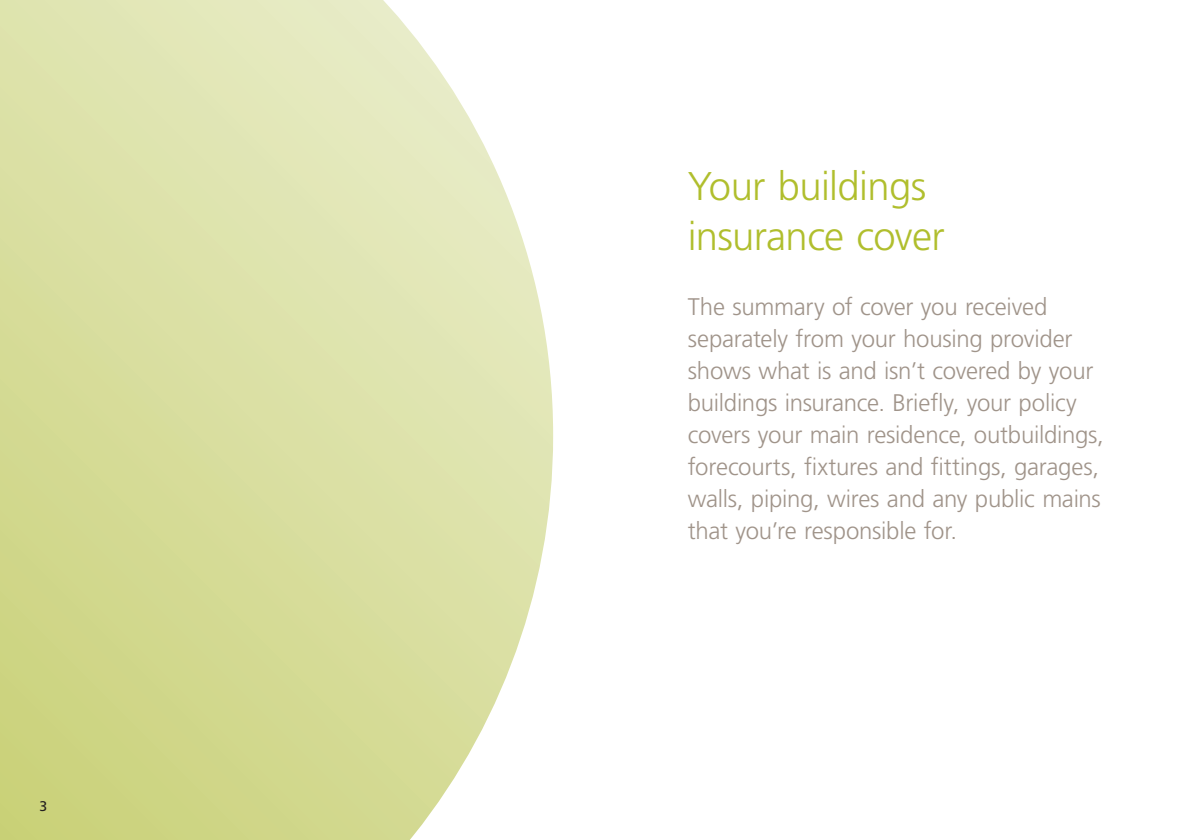
<style>
.page{position:relative;width:1191px;height:840px;background:#fff}
.page>*{position:absolute;margin:0;border:0;box-sizing:border-box;transform-origin:0 0}
.t1{font:300 40px/50px "Frutiger LT Std";letter-spacing:-.015em;color:#b0be2d}
.t2{font:300 24px/32px "Frutiger LT Std";letter-spacing:-.01em;color:#a0948a}
.t3{font:14px "Frutiger LT Std";color:#231f20}
</style>
<div class="page">
<svg style="left:0;top:0;width:553px;height:839px;background:#dde2aa"></svg>
<p class="t3" style="left:40px;top:797px;width:9px">3</p>
<h1 class="t1" style="left:688px;top:162px;width:258px">Your buildings insurance cover</h1>
<p class="t2" style="left:688px;top:291px;width:417px">The summary of cover you received separately from your housing provider shows what is and isn’t covered by your buildings insurance. Briefly, your policy covers your main residence, outbuildings, forecourts, fixtures and fittings, garages, walls, piping, wires and any public mains that you’re responsible for.</p>
</div>
